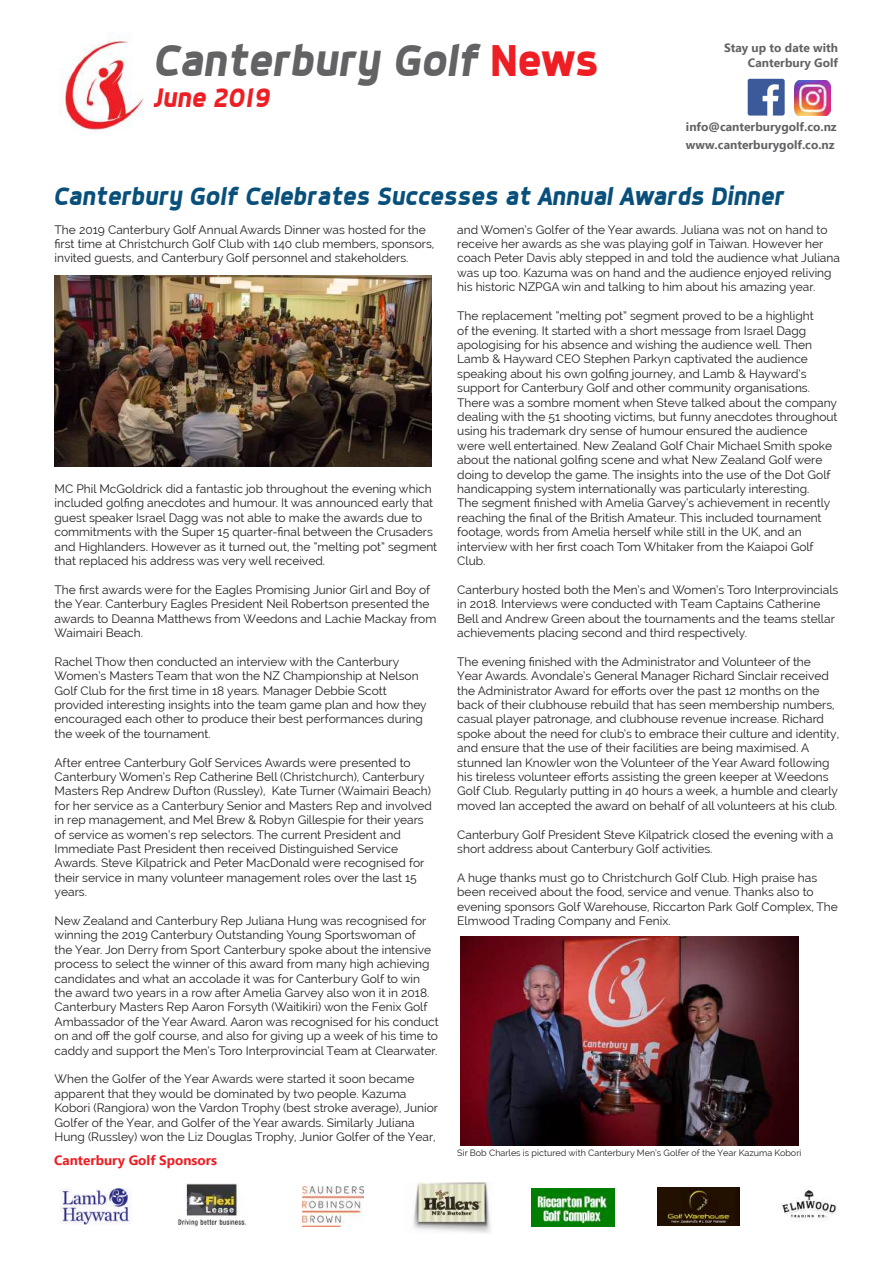
<style>
.page{position:relative;width:893px;height:1263px;background:#fff}
.page>*{position:absolute;margin:0;border:0;box-sizing:border-box;transform-origin:0 0}
.t1{font:italic 700 45px "Dyno";color:#636366}
.t2{font:italic 700 27px "Dyno";color:#ed1f24}
.t3{font:italic 700 25.5px "Dyno";color:#08507b}
.t4{font:700 13.5px "Ebrima";color:#ed1f24}
.t5{font:12px/14.4px "Raleway";color:#231f20}
.t6{font:700 12px/14.4px "Ebrima";color:#636366;text-align:right}
.t7{font:9px "Raleway";color:#231f20}
.s1{font-style:normal;color:#ed1f24}
</style>
<div class="page">
<img style="left:60px;top:1188px;width:72px;height:37px">
<img style="left:413px;top:1182px;width:78px;height:51px">
<img style="left:781px;top:1188px;width:57px;height:34px">
<img style="left:177px;top:1183px;width:69px;height:44px">
<img style="left:302px;top:1187px;width:62px;height:39px">
<img style="left:531px;top:1188px;width:84px;height:38px">
<img style="left:657px;top:1188px;width:82px;height:38px">
<img style="left:748px;top:79px;width:36px;height:36px">
<img style="left:794px;top:80px;width:37px;height:35px">
<img style="left:55px;top:276px;width:377px;height:190px">
<img style="left:461px;top:936px;width:337px;height:210px">
<img style="left:59px;top:35px;width:85px;height:97px">
<h1 class="t1" style="left:153px;top:33px;width:448px">Canterbury Golf <span class="s1">News</span></h1>
<h2 class="t2" style="left:153px;top:81px;width:118px">June 2019</h2>
<p class="t6" style="left:724px;top:40px;width:116px">Stay up to date with<br>Canterbury Golf</p>
<p class="t6" style="left:686px;top:117px;width:152px;line-height:18px;text-align:left">info@canterburygolf.co.nz www.canterburygolf.co.nz</p>
<h3 class="t3" style="left:53px;top:180px;width:732px">Canterbury Golf Celebrates Successes at Annual Awards Dinner</h3>
<p class="t5" style="left:55px;top:222px;width:381px">The 2019 Canterbury Golf Annual Awards Dinner was hosted for the first time at Christchurch Golf Club with 140 club members, sponsors, invited guests, and Canterbury Golf personnel and stakeholders.</p>
<p class="t5" style="left:457px;top:222px;width:384px">and Women’s Golfer of the Year awards. Juliana was not on hand to receive her awards as she was playing golf in Taiwan. However her coach Peter Davis ably stepped in and told the audience what Juliana was up too. Kazuma was on hand and the audience enjoyed reliving his historic NZPGA win and talking to him about his amazing year.</p>
<p class="t5" style="left:457px;top:309px;width:382px">The replacement “melting pot” segment proved to be a highlight<br>of the evening. It started with a short message from Israel Dagg apologising for his absence and wishing the audience well. Then Lamb &amp; Hayward CEO Stephen Parkyn captivated the audience speaking about his own golfing journey, and Lamb &amp; Hayward’s support for Canterbury Golf and other community organisations.<br>There was a sombre moment when Steve talked about the company dealing with the 51 shooting victims, but funny anecdotes throughout using his trademark dry sense of humour ensured the audience were well entertained. New Zealand Golf Chair Michael Smith spoke about the national golfing scene and what New Zealand Golf were doing to develop the game. The insights into the use of the Dot Golf handicapping system internationally was particularly interesting.<br>The segment finished with Amelia Garvey’s achievement in recently reaching the final of the British Amateur. This included tournament footage, words from Amelia herself while still in the UK, and an interview with her first coach Tom Whitaker from the Kaiapoi Golf Club.</p>
<p class="t5" style="left:457px;top:582px;width:383px">Canterbury hosted both the Men’s and Women’s Toro Interprovincials in 2018. Interviews were conducted with Team Captains Catherine Bell and Andrew Green about the tournaments and the teams stellar achievements placing second and third respectively.</p>
<p class="t5" style="left:457px;top:654px;width:383px">The evening finished with the Administrator and Volunteer of the Year Awards. Avondale’s General Manager Richard Sinclair received the Administrator Award for efforts over the past 12 months on the back of their clubhouse rebuild that has seen membership numbers, casual player patronage, and clubhouse revenue increase. Richard spoke about the need for club’s to embrace their culture and identity, and ensure that the use of their facilities are being maximised. A stunned Ian Knowler won the Volunteer of the Year Award following his tireless volunteer efforts assisting the green keeper at Weedons Golf Club. Regularly putting in 40 hours a week, a humble and clearly moved Ian accepted the award on behalf of all volunteers at his club.</p>
<p class="t5" style="left:457px;top:827px;width:378px">Canterbury Golf President Steve Kilpatrick closed the evening with a short address about Canterbury Golf activities.</p>
<p class="t5" style="left:457px;top:870px;width:382px">A huge thanks must go to Christchurch Golf Club. High praise has been received about the food, service and venue. Thanks also to evening sponsors Golf Warehouse, Riccarton Park Golf Complex, The Elmwood Trading Company and Fenix.</p>
<p class="t5" style="left:55px;top:481px;width:384px">MC Phil McGoldrick did a fantastic job throughout the evening which included golfing anecdotes and humour. It was announced early that guest speaker Israel Dagg was not able to make the awards due to commitments with the Super 15 quarter-final between the Crusaders and Highlanders. However as it turned out, the “melting pot” segment that replaced his address was very well received.</p>
<p class="t5" style="left:55px;top:582px;width:383px">The first awards were for the Eagles Promising Junior Girl and Boy of the Year. Canterbury Eagles President Neil Robertson presented the awards to Deanna Matthews from Weedons and Lachie Mackay from Waimairi Beach.</p>
<p class="t5" style="left:55px;top:654px;width:374px">Rachel Thow then conducted an interview with the Canterbury Women’s Masters Team that won the NZ Championship at Nelson Golf Club for the first time in 18 years. Manager Debbie Scott provided interesting insights into the team game plan and how they encouraged each other to produce their best performances during the week of the tournament.</p>
<p class="t5" style="left:55px;top:755px;width:379px">After entree Canterbury Golf Services Awards were presented to Canterbury Women’s Rep Catherine Bell (Christchurch), Canterbury Masters Rep Andrew Dufton (Russley), Kate Turner (Waimairi Beach) for her service as a Canterbury Senior and Masters Rep and involved in rep management, and Mel Brew &amp; Robyn Gillespie for their years of service as women’s rep selectors. The current President and Immediate Past President then received Distinguished Service Awards. Steve Kilpatrick and Peter MacDonald were recognised for their service in many volunteer management roles over the last 15 years.</p>
<p class="t5" style="left:55px;top:913px;width:386px">New Zealand and Canterbury Rep Juliana Hung was recognised for winning the 2019 Canterbury Outstanding Young Sportswoman of<br>the Year. Jon Derry from Sport Canterbury spoke about the intensive process to select the winner of this award from many high achieving candidates and what an accolade it was for Canterbury Golf to win the award two years in a row after Amelia Garvey also won it in 2018.<br>Canterbury Masters Rep Aaron Forsyth (Waitikiri) won the Fenix Golf Ambassador of the Year Award. Aaron was recognised for his conduct on and off the golf course, and also for giving up a week of his time to caddy and support the Men’s Toro Interprovincial Team at Clearwater.</p>
<p class="t5" style="left:55px;top:1072px;width:385px">When the Golfer of the Year Awards were started it soon became apparent that they would be dominated by two people. Kazuma Kobori (Rangiora) won the Vardon Trophy (best stroke average), Junior Golfer of the Year, and Golfer of the Year awards. Similarly Juliana Hung (Russley) won the Liz Douglas Trophy, Junior Golfer of the Year,</p>
<p class="t4" style="left:54px;top:1150px;width:165px">Canterbury Golf Sponsors</p>
<p class="t7" style="left:457px;top:1148px;width:346px">Sir Bob Charles is pictured with Canterbury Men’s Golfer of the Year Kazuma Kobori</p>
</div>
